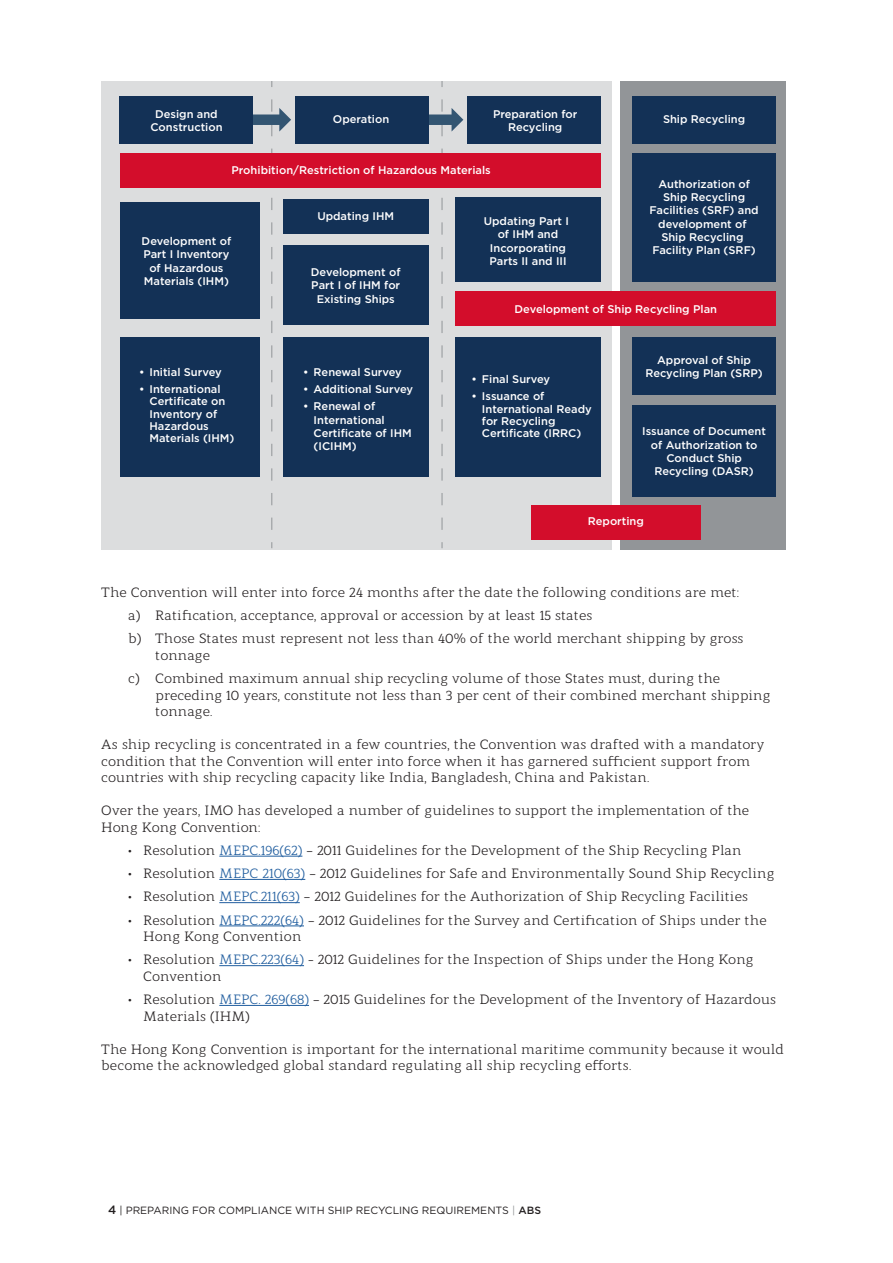
<style>
.page{position:relative;width:893px;height:1263px;background:#fff}
.page>*{position:absolute;margin:0;border:0;box-sizing:border-box;transform-origin:0 0}
.t1{font:13.5px/16.5px "Modum";color:#231f20}
.t2{font:500 11.1px/13.4px "Gotham";color:#fff;text-align:center}
.t3{font:10.5px "Gotham";color:#231f20}
.s1{color:#215e9f}
.s2{font-weight:500;font-size:12px}
.s3{color:#949698}
.s4{font-weight:500}
</style>
<div class="page">
<hr style="left:219px;top:856px;width:83px;height:1px;background:#215e9f">
<hr style="left:219px;top:879px;width:86px;height:1px;background:#215e9f">
<hr style="left:219px;top:902px;width:81px;height:1px;background:#215e9f">
<hr style="left:219px;top:925px;width:85px;height:1px;background:#215e9f">
<hr style="left:219px;top:965px;width:85px;height:1px;background:#215e9f">
<hr style="left:219px;top:1005px;width:90px;height:1px;background:#215e9f">
<div style="left:101px;top:81px;width:511px;height:469px;background:#dcddde"></div>
<div style="left:621px;top:81px;width:165px;height:469px;background:#929598"></div>
<svg style="left:243px;top:99px;width:48px;height:431px"></svg>
<svg style="left:415px;top:99px;width:48px;height:431px"></svg>
<div style="left:120px;top:96px;width:133px;height:48px;background:#133156"></div>
<div style="left:120px;top:202px;width:140px;height:117px;background:#133156"></div>
<div style="left:120px;top:337px;width:140px;height:139px;background:#133156"></div>
<div style="left:296px;top:96px;width:133px;height:48px;background:#133156"></div>
<div style="left:283px;top:199px;width:145px;height:35px;background:#133156"></div>
<div style="left:283px;top:245px;width:146px;height:80px;background:#133156"></div>
<div style="left:283px;top:337px;width:146px;height:139px;background:#133156"></div>
<div style="left:455px;top:337px;width:146px;height:139px;background:#133156"></div>
<div style="left:455px;top:197px;width:146px;height:84px;background:#133156"></div>
<div style="left:120px;top:153px;width:481px;height:35px;background:#d30d2b"></div>
<div style="left:455px;top:291px;width:321px;height:35px;background:#d30d2b"></div>
<div style="left:531px;top:505px;width:169px;height:35px;background:#d30d2b"></div>
<div style="left:467px;top:96px;width:134px;height:48px;background:#133156"></div>
<div style="left:632px;top:153px;width:144px;height:128px;background:#133156"></div>
<div style="left:632px;top:337px;width:144px;height:58px;background:#133156"></div>
<div style="left:632px;top:405px;width:144px;height:92px;background:#133156"></div>
<div style="left:632px;top:96px;width:144px;height:48px;background:#133156"></div>
<p class="t2" style="left:150px;top:107px;width:74px">Design and<br>Construction</p>
<p class="t2" style="left:493px;top:107px;width:86px">Preparation for<br>Recycling</p>
<p class="t2" style="left:663px;top:112px;width:84px">Ship Recycling</p>
<p class="t2" style="left:333px;top:112px;width:58px">Operation</p>
<p class="t2" style="left:231px;top:163px;width:261px">Prohibition/Restriction of Hazardous Materials</p>
<p class="t2" style="left:317px;top:209px;width:78px">Updating IHM</p>
<p class="t2" style="left:649px;top:177px;width:111px">Authorization of<br>Ship Recycling<br>Facilities (SRF) and development of<br>Ship Recycling<br>Facility Plan (SRF)</p>
<p class="t2" style="left:484px;top:214px;width:87px">Updating Part I of IHM and<br>Incorporating<br>Parts II and III</p>
<p class="t2" style="left:142px;top:234px;width:91px">Development of<br>Part I Inventory of Hazardous<br>Materials (IHM)</p>
<p class="t2" style="left:311px;top:265px;width:91px">Development of<br>Part I of IHM for<br>Existing Ships</p>
<p class="t2" style="left:515px;top:302px;width:204px">Development of Ship Recycling Plan</p>
<p class="t2" style="left:139px;top:365px;width:84px">• Initial Survey</p>
<p class="t2" style="left:149px;top:383px;width:86px;line-height:12.1px;text-align:left;text-indent:-10px">• International<br>Certificate on<br>Inventory of<br>Hazardous<br>Materials (IHM)</p>
<p class="t2" style="left:303px;top:365px;width:100px">• Renewal Survey</p>
<p class="t2" style="left:303px;top:383px;width:111px">• Additional Survey</p>
<p class="t2" style="left:314px;top:400px;width:100px;text-align:left;text-indent:-10px">• Renewal of<br>International<br>Certificate of IHM (ICIHM)</p>
<p class="t2" style="left:471px;top:372px;width:80px">• Final Survey</p>
<p class="t2" style="left:482px;top:390px;width:111px;line-height:12.1px;text-align:left;text-indent:-10px">• Issuance of<br>International Ready for Recycling<br>Certificate (IRRC)</p>
<p class="t2" style="left:645px;top:353px;width:119px">Approval of Ship<br>Recycling Plan (SRP)</p>
<p class="t2" style="left:642px;top:425px;width:125px">Issuance of Document of Authorization to<br>Conduct Ship<br>Recycling (DASR)</p>
<p class="t2" style="left:588px;top:514px;width:58px">Reporting</p>
<p class="t1" style="left:128px;top:579px;width:617px;line-height:23.2px;text-indent:-27px">The Convention will enter into force 24 months after the date the following conditions are met: a) Ratification, acceptance, approval or accession by at least 15 states<br>b) Those States must represent not less than 40% of the world merchant shipping by gross</p>
<p class="t1" style="left:128px;top:642px;width:593px;line-height:23.2px;text-indent:27px">tonnage<br>c) Combined maximum annual ship recycling volume of those States must, during the</p>
<p class="t1" style="left:155px;top:685px;width:617px">preceding 10 years, constitute not less than 3 per cent of their combined merchant shipping tonnage.</p>
<p class="t1" style="left:101px;top:735px;width:665px">As ship recycling is concentrated in a few countries, the Convention was drafted with a mandatory condition that the Convention will enter into force when it has garnered sufficient support from countries with ship recycling capacity like India, Bangladesh, China and Pakistan.</p>
<p class="t1" style="left:101px;top:801px;width:650px">Over the years, IMO has developed a number of guidelines to support the implementation of the<br>Hong Kong Convention:</p>
<p class="t1" style="left:128px;top:840px;width:615px">• Resolution <span class="s1">MEPC.196(62)</span> – 2011 Guidelines for the Development of the Ship Recycling Plan</p>
<p class="t1" style="left:128px;top:864px;width:648px">• Resolution <span class="s1">MEPC 210(63)</span> – 2012 Guidelines for Safe and Environmentally Sound Ship Recycling</p>
<p class="t1" style="left:128px;top:887px;width:621px">• Resolution <span class="s1">MEPC.211(63)</span> – 2012 Guidelines for the Authorization of Ship Recycling Facilities</p>
<p class="t1" style="left:143px;top:910px;width:625px;text-indent:-15px">• Resolution <span class="s1">MEPC.222(64)</span> – 2012 Guidelines for the Survey and Certification of Ships under the<br>Hong Kong Convention</p>
<p class="t1" style="left:143px;top:950px;width:612px;text-indent:-15px">• Resolution <span class="s1">MEPC.223(64)</span> - 2012 Guidelines for the Inspection of Ships under the Hong Kong<br>Convention</p>
<p class="t1" style="left:143px;top:990px;width:634px;text-indent:-15px">• Resolution <span class="s1">MEPC. 269(68)</span> – 2015 Guidelines for the Development of the Inventory of Hazardous<br>Materials (IHM)</p>
<p class="t1" style="left:101px;top:1039px;width:684px">The Hong Kong Convention is important for the international maritime community because it would become the acknowledged global standard regulating all ship recycling efforts.</p>
<p class="t3" style="left:108px;top:1203px;width:435px"><span class="s2">4</span> | PREPARING FOR COMPLIANCE WITH SHIP RECYCLING REQUIREMENTS <span class="s3">|</span> <span class="s4">ABS</span></p>
</div>
